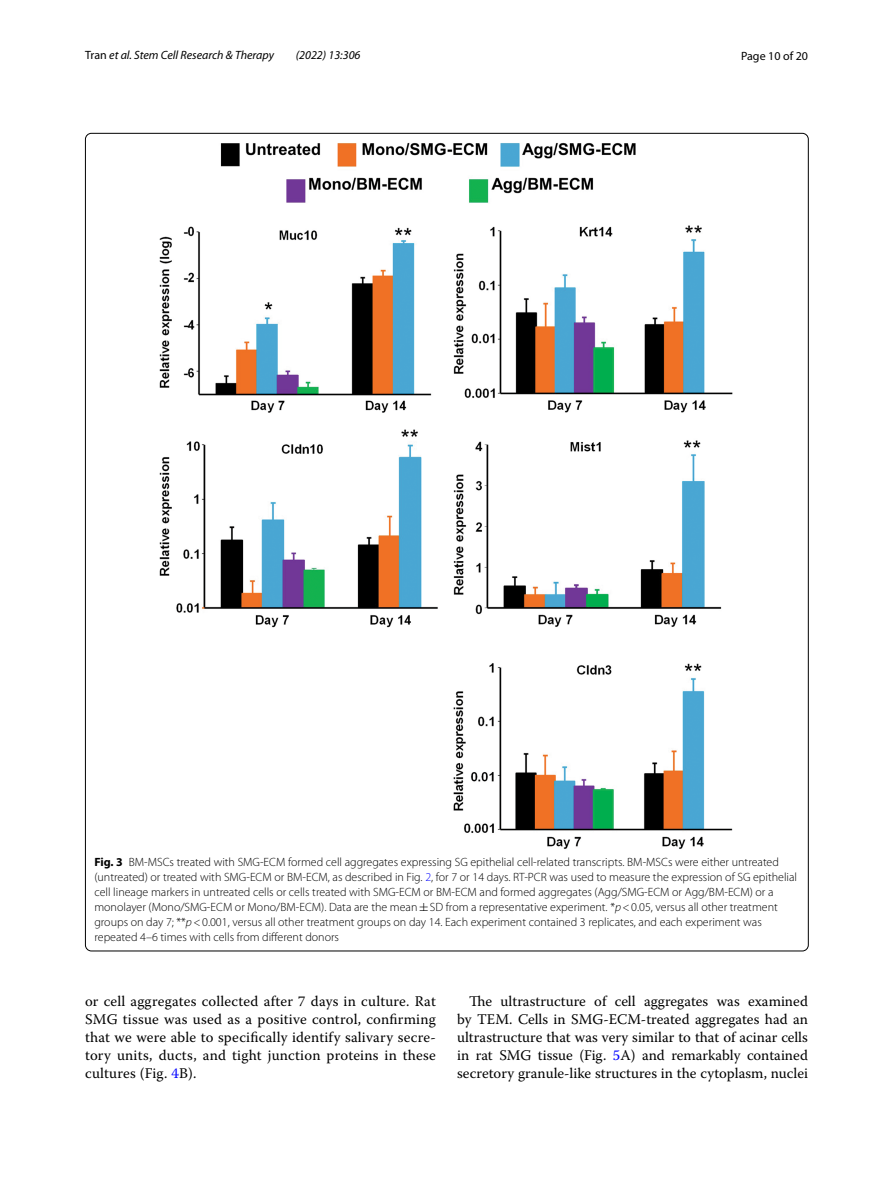
<style>
.page{position:relative;width:893px;height:1187px;background:#fff}
.page>*{position:absolute;margin:0;border:0;box-sizing:border-box;transform-origin:0 0}
.t1{font:14.7px/18px "Warnock Pro";letter-spacing:.01em;color:#000;text-align:justify}
.t2{font:300 12px/15px "Myriad Pro";color:#000}
.t3{font:italic 12px "Myriad Pro";color:#000}
.t4{font:12px "Myriad Pro";color:#000}
.s1{font-style:normal}
.s2{font-weight:700}
.s3{color:#00f}
.s4{font-family:"MTSY";font-weight:400}
.s5{font-style:italic}
</style>
<div class="page">
<img style="left:160px;top:142px;width:573px;height:707px">
<p class="t3" style="left:85px;top:48px;width:190px"><span class="s1">Tran</span> et al. Stem Cell Research &amp; Therapy</p>
<p class="t3" style="left:296px;top:48px;width:66px">(2022) 13:306</p>
<p class="t4" style="left:741px;top:48px;width:68px">Page 10 of 20</p>
<p class="t2" style="left:94px;top:854px;width:704px"><span class="s2">Fig. 3</span> BM-MSCs treated with SMG-ECM formed cell aggregates expressing SG epithelial cell-related transcripts. BM-MSCs were either untreated (untreated) or treated with SMG-ECM or BM-ECM, as described in Fig. <span class="s3">2</span>, for 7 or 14 days. RT-PCR was used to measure the expression of SG epithelial cell lineage markers in untreated cells or cells treated with SMG-ECM or BM-ECM and formed aggregates (Agg/SMG-ECM or Agg/BM-ECM) or a monolayer (Mono/SMG-ECM or Mono/BM-ECM). Data are the mean<span class="s4">±</span>SD from a representative experiment. *<span class="s5">p</span>&lt;0.05, versus all other treatment groups on day 7; **<span class="s5">p</span>&lt;0.001, versus all other treatment groups on day 14. Each experiment contained 3 replicates, and each experiment was repeated 4–6 times with cells from different donors</p>
<p class="t1" style="left:85px;top:991px;width:352px">or cell aggregates collected after 7 days in culture. Rat SMG tissue was used as a positive control, confirming that we were able to specifically identify salivary secre&shy;tory units, ducts, and tight junction proteins in these cultures (Fig. <span class="s3">4</span>B).</p>
<p class="t1" style="left:457px;top:991px;width:352px;text-indent:12px">The ultrastructure of cell aggregates was examined by TEM. Cells in SMG-ECM-treated aggregates had an ultrastructure that was very similar to that of acinar cells in rat SMG tissue (Fig. <span class="s3">5</span>A) and remarkably contained secretory granule-like structures in the cytoplasm, nuclei</p>
</div>
